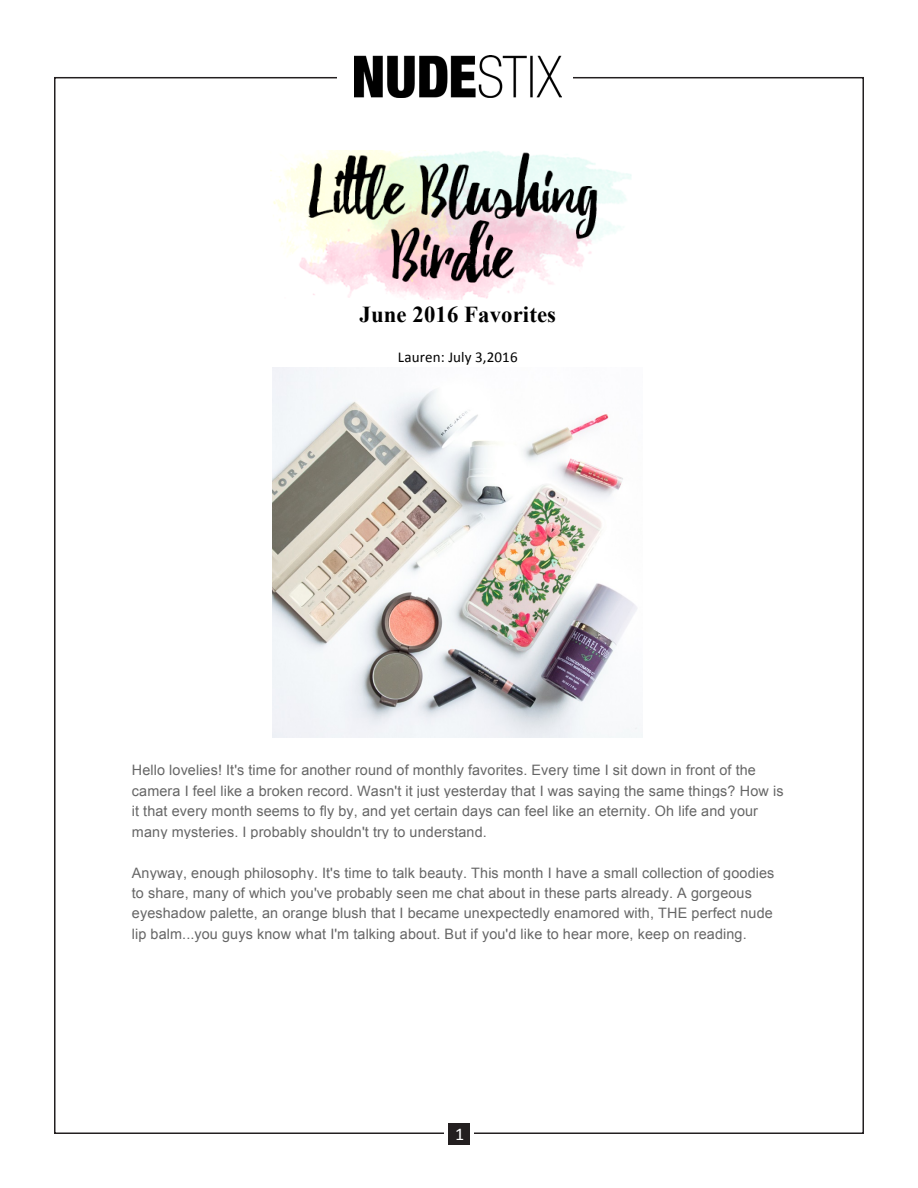
<style>
.page{position:relative;width:918px;height:1188px;background:#fff}
.page>*{position:absolute;margin:0;border:0;box-sizing:border-box;transform-origin:0 0}
.t1{font:700 22.8px "Times New Roman";letter-spacing:.005em;color:#000}
.t2{font:18px "Calibri";color:#fff}
.t3{font:15px "Calibri";letter-spacing:.01em;color:#000}
.t4{font:14.4px/20.5px "Arial";letter-spacing:.01em;color:#666}
</style>
<div class="page">
<img style="left:354px;top:56px;width:208px;height:42px">
<div style="left:448px;top:1123px;width:22px;height:22px;background:#231f20"></div>
<img style="left:271px;top:151px;width:361px;height:148px">
<img style="left:273px;top:367px;width:370px;height:370px">
<p class="t1" style="left:360px;top:299px;width:198px">June 2016 Favorites</p>
<p class="t3" style="left:398px;top:348px;width:121px">Lauren: July 3,2016</p>
<p class="t4" style="left:132px;top:760px;width:653px">Hello lovelies! It's time for another round of monthly favorites. Every time I sit down in front of the camera I feel like a broken record. Wasn't it just yesterday that I was saying the same things? How is it that every month seems to fly by, and yet certain days can feel like an eternity. Oh life and your many mysteries. I probably shouldn't try to understand.</p>
<p class="t4" style="left:132px;top:863px;width:644px">Anyway, enough philosophy. It's time to talk beauty. This month I have a small collection of goodies to share, many of which you've probably seen me chat about in these parts already. A gorgeous eyeshadow palette, an orange blush that I became unexpectedly enamored with, THE perfect nude lip balm...you guys know what I'm talking about. But if you'd like to hear more, keep on reading.</p>
<p class="t2" style="left:455px;top:1123px;width:11px">1</p>
</div>
